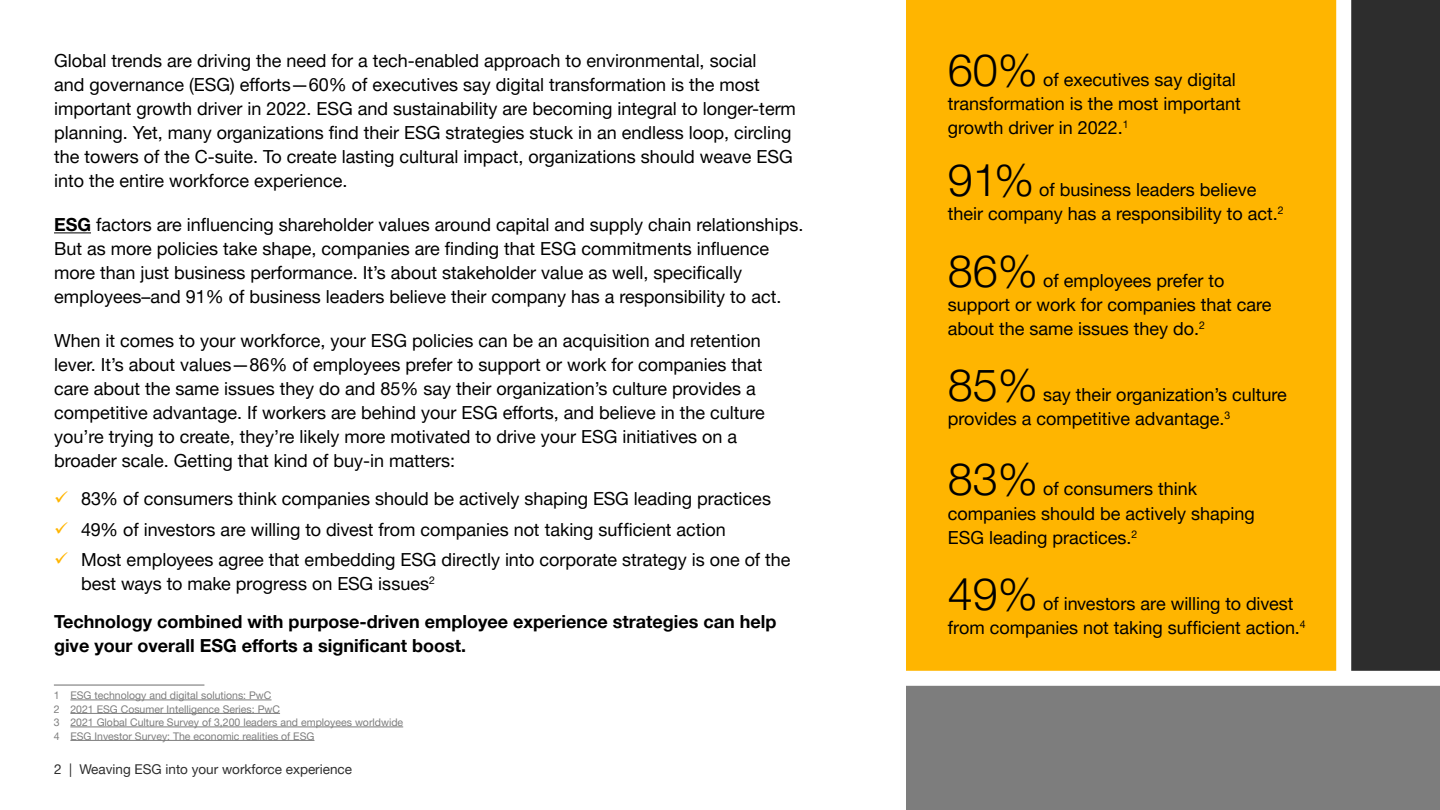
<style>
.page{position:relative;width:1440px;height:810px;background:#fff}
.page>*{position:absolute;margin:0;border:0;box-sizing:border-box;transform-origin:0 0}
.Body___Copy__black{font:300 45px "Helvetica Neue LT Pro";color:#000}
.Body___Copy__black-2{font:18px/24px "Helvetica Neue LT Pro";color:#000}
.Body___Copy__black-3{font:700 18px/24px "Helvetica Neue LT Pro";color:#000}
.t1{font:13.5px "Helvetica Neue LT Pro";color:#2d2d2d}
.Body___Copy__black-4{font:10.5px "Helvetica Neue LT Pro";color:#7d7d7d}
.s1{font-weight:700}
</style>
<div class="page">
<hr style="left:54px;top:232px;width:37px;height:1px;background:#000">
<div style="left:907px;top:1px;width:433px;height:676px;background:#ffb500"></div>
<div style="left:906px;top:681px;width:534px;height:129px;background:#7d7d7d"></div>
<div style="left:1344px;top:0;width:96px;height:677px;background:#2d2d2d"></div>
<div style="left:904px;top:671px;width:536px;height:15px;background:#fff"></div>
<div style="left:1336px;top:0;width:15px;height:675px;background:#fff"></div>
<hr style="left:54px;top:684px;width:150px;height:2px;background:#7d7d7d">
<hr style="left:70px;top:700px;width:201px;height:1px;background:#7d7d7d">
<hr style="left:70px;top:713px;width:210px;height:1px;background:#7d7d7d">
<hr style="left:70px;top:727px;width:333px;height:1px;background:#7d7d7d">
<hr style="left:70px;top:740px;width:244px;height:1px;background:#7d7d7d">
<p class="Body___Copy__black-2" style="left:54px;top:48px;width:743px">Global trends are driving the need for a tech-enabled approach to environmental, social<br>and governance (ESG) efforts—60% of executives say digital transformation is the most important growth driver in 2022. ESG and sustainability are becoming integral to longer-term planning. Yet, many organizations find their ESG strategies stuck in an endless loop, circling the towers of the C-suite. To create lasting cultural impact, organizations should weave ESG into the entire workforce experience.</p>
<p class="Body___Copy__black-2" style="left:54px;top:212px;width:751px"><span class="s1">ESG</span> factors are influencing shareholder values around capital and supply chain relationships.<br>But as more policies take shape, companies are finding that ESG commitments influence more than just business performance. It’s about stakeholder value as well, specifically employees–and 91% of business leaders believe their company has a responsibility to act.</p>
<p class="Body___Copy__black-2" style="left:54px;top:329px;width:712px">When it comes to your workforce, your ESG policies can be an acquisition and retention lever. It’s about values—86% of employees prefer to support or work for companies that care about the same issues they do and 85% say their organization’s culture provides a competitive advantage. If workers are behind your ESG efforts, and believe in the culture you’re trying to create, they’re likely more motivated to drive your ESG initiatives on a broader scale. Getting that kind of buy-in matters:</p>
<p class="Body___Copy__black-2" style="left:81px;top:486px;width:691px">83% of consumers think companies should be actively shaping ESG leading practices</p>
<p class="Body___Copy__black-2" style="left:81px;top:517px;width:646px">49% of investors are willing to divest from companies not taking sufficient action</p>
<p class="Body___Copy__black-2" style="left:81px;top:548px;width:711px">Most employees agree that embedding ESG directly into corporate strategy is one of the best ways to make progress on ESG issues<sup>2</sup></p>
<p class="Body___Copy__black-3" style="left:54px;top:609px;width:724px">Technology combined with purpose-driven employee experience strategies can help give your overall ESG efforts a significant boost.</p>
<p class="Body___Copy__black-4" style="left:54px;top:689px;width:219px">1 ESG technology and digital solutions: PwC</p>
<p class="Body___Copy__black-4" style="left:54px;top:702px;width:228px">2 2021 ESG Cosumer Intelligence Series: PwC</p>
<p class="Body___Copy__black-4" style="left:54px;top:716px;width:351px">3 2021 Global Culture Survey of 3,200 leaders and employees worldwide</p>
<p class="Body___Copy__black-4" style="left:54px;top:729px;width:262px">4 ESG Investor Survey: The economic realities of ESG</p>
<p class="t1" style="left:54px;top:761px;width:299px">2 | Weaving ESG into your workforce experience</p>
<p class="Body___Copy__black" style="left:948px;top:43px;width:92px">60%</p>
<p class="Body___Copy__black-2" style="left:948px;top:67px;width:295px;text-indent:95px">of executives say digital transformation is the most important growth driver in 2022.<sup>1</sup></p>
<p class="Body___Copy__black" style="left:948px;top:152px;width:88px">91%</p>
<p class="Body___Copy__black-2" style="left:948px;top:177px;width:337px;text-indent:91px">of business leaders believe their company has a responsibility to act.<sup>2</sup></p>
<p class="Body___Copy__black" style="left:948px;top:244px;width:92px">86%</p>
<p class="Body___Copy__black-2" style="left:948px;top:269px;width:325px;text-indent:95px">of employees prefer to support or work for companies that care about the same issues they do.<sup>2</sup></p>
<p class="Body___Copy__black" style="left:948px;top:358px;width:92px">85%</p>
<p class="Body___Copy__black-2" style="left:948px;top:383px;width:340px;text-indent:95px">say their organization’s culture provides a competitive advantage.<sup>3</sup></p>
<p class="Body___Copy__black" style="left:948px;top:451px;width:92px">83%</p>
<p class="Body___Copy__black-2" style="left:948px;top:475px;width:309px;line-height:24.8px;text-indent:95px">of consumers think companies should be actively shaping<br>ESG leading practices.<sup>2</sup></p>
<p class="Body___Copy__black" style="left:948px;top:566px;width:92px">49%</p>
<p class="Body___Copy__black-2" style="left:948px;top:591px;width:359px;text-indent:95px">of investors are willing to divest from companies not taking sufficient action.<sup>4</sup></p>
</div>
